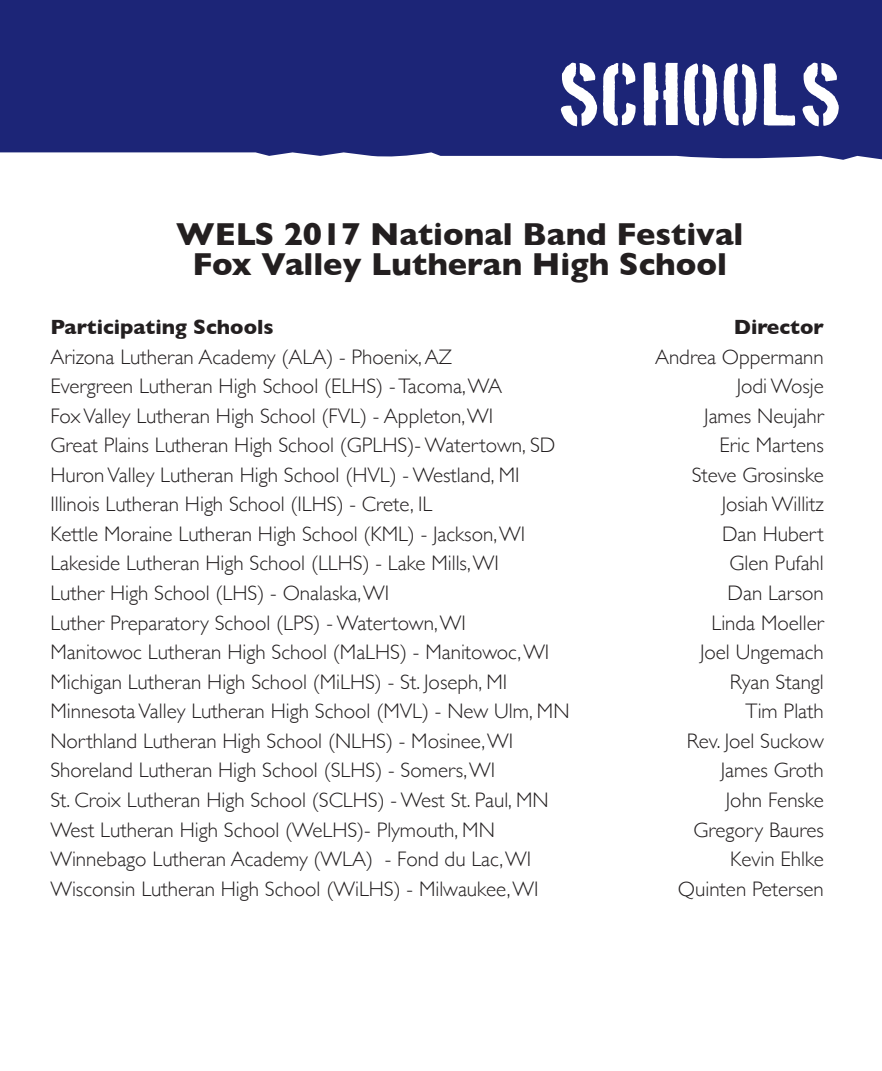
<style>
.page{position:relative;width:882px;height:1071px;background:#fff}
.page>*{position:absolute;margin:0;border:0;box-sizing:border-box;transform-origin:0 0}
.t1{font:70.35px "Boston Traffic";color:#fff}
.t2{font:700 32.38px/29.6px "Gill Sans";color:#231f20;text-align:center}
.t3{font:300 21px "Gill Sans";color:#231f20}
.t4{font:700 21px "Gill Sans";color:#231f20}
</style>
<div class="page">
<div style="left:0;top:0;width:882px;height:160px;background:#1c2577"></div>
<h1 class="t1" style="left:559px;top:62px;width:286px">SCHOOLS</h1>
<h2 class="t2" style="left:176px;top:219px;width:569px">WELS 2017 National Band Festival<br>Fox Valley Lutheran High School</h2>
<p class="t4" style="left:50px;top:310px;width:225px">Participating Schools</p>
<p class="t4" style="left:734px;top:310px;width:92px">Director</p>
<p class="t3" style="left:50px;top:340px;width:403px">Arizona Lutheran Academy (ALA) - Phoenix, AZ</p>
<p class="t3" style="left:655px;top:340px;width:170px">Andrea Oppermann</p>
<p class="t3" style="left:50px;top:370px;width:453px">Evergreen Lutheran High School (ELHS) - Tacoma, WA</p>
<p class="t3" style="left:737px;top:370px;width:89px">Jodi Wosje</p>
<p class="t3" style="left:50px;top:399px;width:444px">Fox Valley Lutheran High School (FVL) - Appleton, WI</p>
<p class="t3" style="left:704px;top:399px;width:121px">James Neujahr</p>
<p class="t3" style="left:50px;top:429px;width:507px">Great Plains Lutheran High School (GPLHS)- Watertown, SD</p>
<p class="t3" style="left:719px;top:429px;width:106px">Eric Martens</p>
<p class="t3" style="left:50px;top:458px;width:471px">Huron Valley Lutheran High School (HVL) - Westland, MI</p>
<p class="t3" style="left:692px;top:458px;width:134px">Steve Grosinske</p>
<p class="t3" style="left:50px;top:488px;width:383px">Illinois Lutheran High School (ILHS) - Crete, IL</p>
<p class="t3" style="left:722px;top:488px;width:104px">Josiah Willitz</p>
<p class="t3" style="left:50px;top:517px;width:476px">Kettle Moraine Lutheran High School (KML) - Jackson, WI</p>
<p class="t3" style="left:722px;top:517px;width:103px">Dan Hubert</p>
<p class="t3" style="left:50px;top:547px;width:450px">Lakeside Lutheran High School (LLHS) - Lake Mills, WI</p>
<p class="t3" style="left:729px;top:547px;width:96px">Glen Pufahl</p>
<p class="t3" style="left:50px;top:577px;width:340px">Luther High School (LHS) - Onalaska, WI</p>
<p class="t3" style="left:728px;top:577px;width:98px">Dan Larson</p>
<p class="t3" style="left:50px;top:606px;width:417px">Luther Preparatory School (LPS) - Watertown, WI</p>
<p class="t3" style="left:712px;top:606px;width:114px">Linda Moeller</p>
<p class="t3" style="left:50px;top:636px;width:500px">Manitowoc Lutheran High School (MaLHS) - Manitowoc, WI</p>
<p class="t3" style="left:700px;top:636px;width:125px">Joel Ungemach</p>
<p class="t3" style="left:50px;top:665px;width:458px">Michigan Lutheran High School (MiLHS) - St. Joseph, MI</p>
<p class="t3" style="left:730px;top:665px;width:96px">Ryan Stangl</p>
<p class="t3" style="left:50px;top:695px;width:521px">Minnesota Valley Lutheran High School (MVL) - New Ulm, MN</p>
<p class="t3" style="left:746px;top:695px;width:80px">Tim Plath</p>
<p class="t3" style="left:50px;top:724px;width:464px">Northland Lutheran High School (NLHS) - Mosinee, WI</p>
<p class="t3" style="left:687px;top:724px;width:139px">Rev. Joel Suckow</p>
<p class="t3" style="left:50px;top:754px;width:446px">Shoreland Lutheran High School (SLHS) - Somers, WI</p>
<p class="t3" style="left:721px;top:754px;width:104px">James Groth</p>
<p class="t3" style="left:50px;top:784px;width:500px">St. Croix Lutheran High School (SCLHS) - West St. Paul, MN</p>
<p class="t3" style="left:726px;top:784px;width:99px">John Fenske</p>
<p class="t3" style="left:50px;top:813px;width:446px">West Lutheran High School (WeLHS)- Plymouth, MN</p>
<p class="t3" style="left:693px;top:813px;width:132px">Gregory Baures</p>
<p class="t3" style="left:50px;top:843px;width:482px">Winnebago Lutheran Academy (WLA) - Fond du Lac, WI</p>
<p class="t3" style="left:730px;top:843px;width:95px">Kevin Ehlke</p>
<p class="t3" style="left:50px;top:872px;width:490px">Wisconsin Lutheran High School (WiLHS) - Milwaukee, WI</p>
<p class="t3" style="left:678px;top:872px;width:148px">Quinten Petersen</p>
</div>
